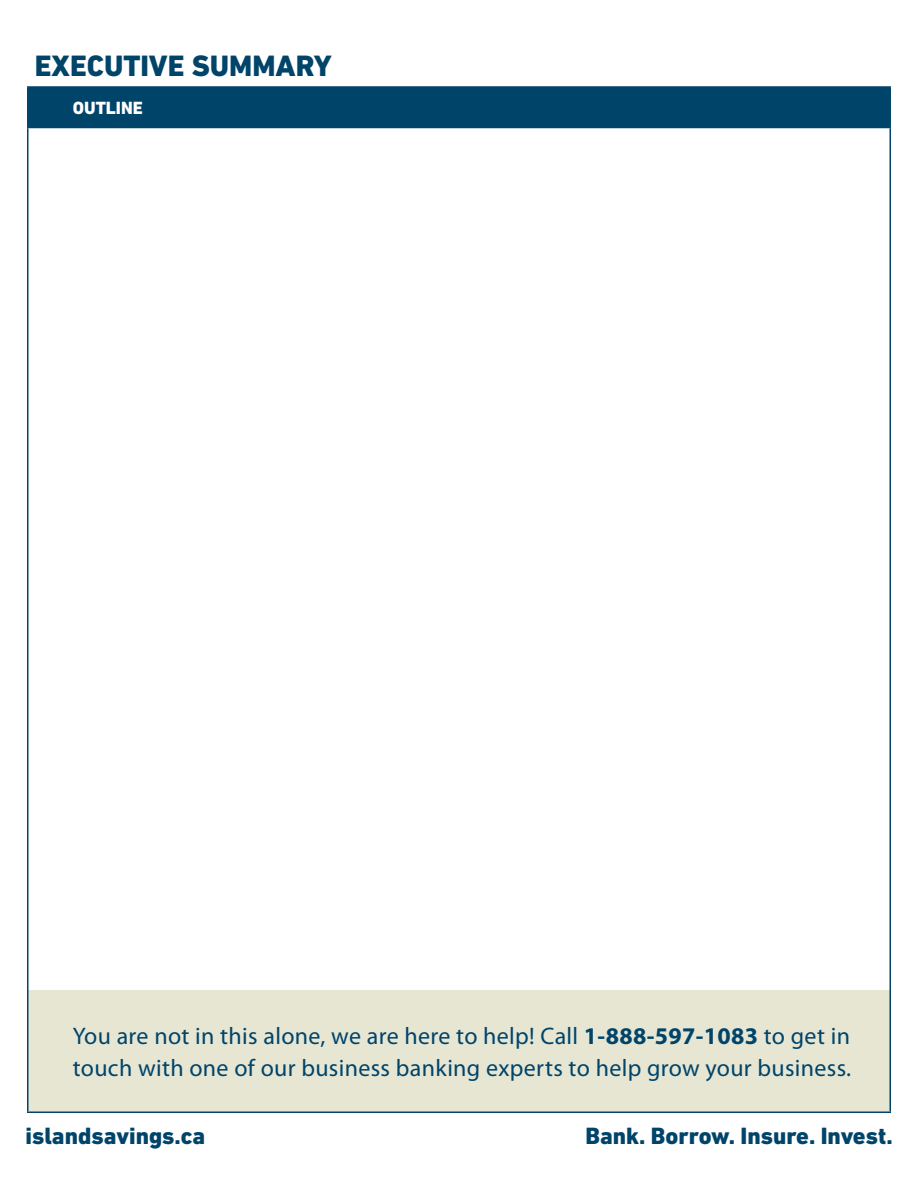
<style>
.page{position:relative;width:918px;height:1188px;background:#fff}
.page>*{position:absolute;margin:0;border:0;box-sizing:border-box;transform-origin:0 0}
.t1{font:800 30px "DIN Next LT Pro";color:#00446a}
.t2{font:24px/31.5px "Myriad Pro";letter-spacing:.015em;color:#00446a}
.t3{font:800 24px "DIN Next LT Pro";color:#00446a}
.t4{font:800 18px "DIN Next LT Pro";color:#fff}
.s1{font-weight:700}
</style>
<div class="page">
<div style="left:28px;top:88px;width:862px;height:39px;background:#00446a"></div>
<div style="left:28px;top:990px;width:862px;height:122px;background:#e7e6d3"></div>
<hr style="left:27px;top:990px;width:1px;height:122px;background:#00446a">
<hr style="left:890px;top:990px;width:1px;height:122px;background:#00446a">
<hr style="left:27px;top:1112px;width:243px;height:1px;background:#00446a">
<hr style="left:270px;top:1112px;width:621px;height:1px;background:#00446a">
<hr style="left:27px;top:86px;width:243px;height:2px;background:#00446a">
<hr style="left:27px;top:88px;width:1px;height:39px;background:#00446a">
<hr style="left:270px;top:86px;width:621px;height:2px;background:#00446a">
<hr style="left:890px;top:88px;width:1px;height:39px;background:#00446a">
<hr style="left:27px;top:127px;width:243px;height:1px;background:#00446a">
<hr style="left:270px;top:127px;width:621px;height:1px;background:#00446a">
<hr style="left:27px;top:128px;width:1px;height:862px;background:#00446a">
<hr style="left:890px;top:128px;width:1px;height:862px;background:#00446a">
<p class="t1" style="left:35px;top:48px;width:298px">EXECUTIVE SUMMARY</p>
<p class="t4" style="left:73px;top:97px;width:72px">OUTLINE</p>
<p class="t2" style="left:73px;top:1021px;width:780px">You are not in this alone, we are here to help! Call <span class="s1">1-888-597-1083</span> to get in touch with one of our business banking experts to help grow your business.</p>
<p class="t3" style="left:25px;top:1122px;width:181px">islandsavings.ca</p>
<p class="t3" style="left:585px;top:1122px;width:309px">Bank. Borrow. Insure. Invest.</p>
</div>
